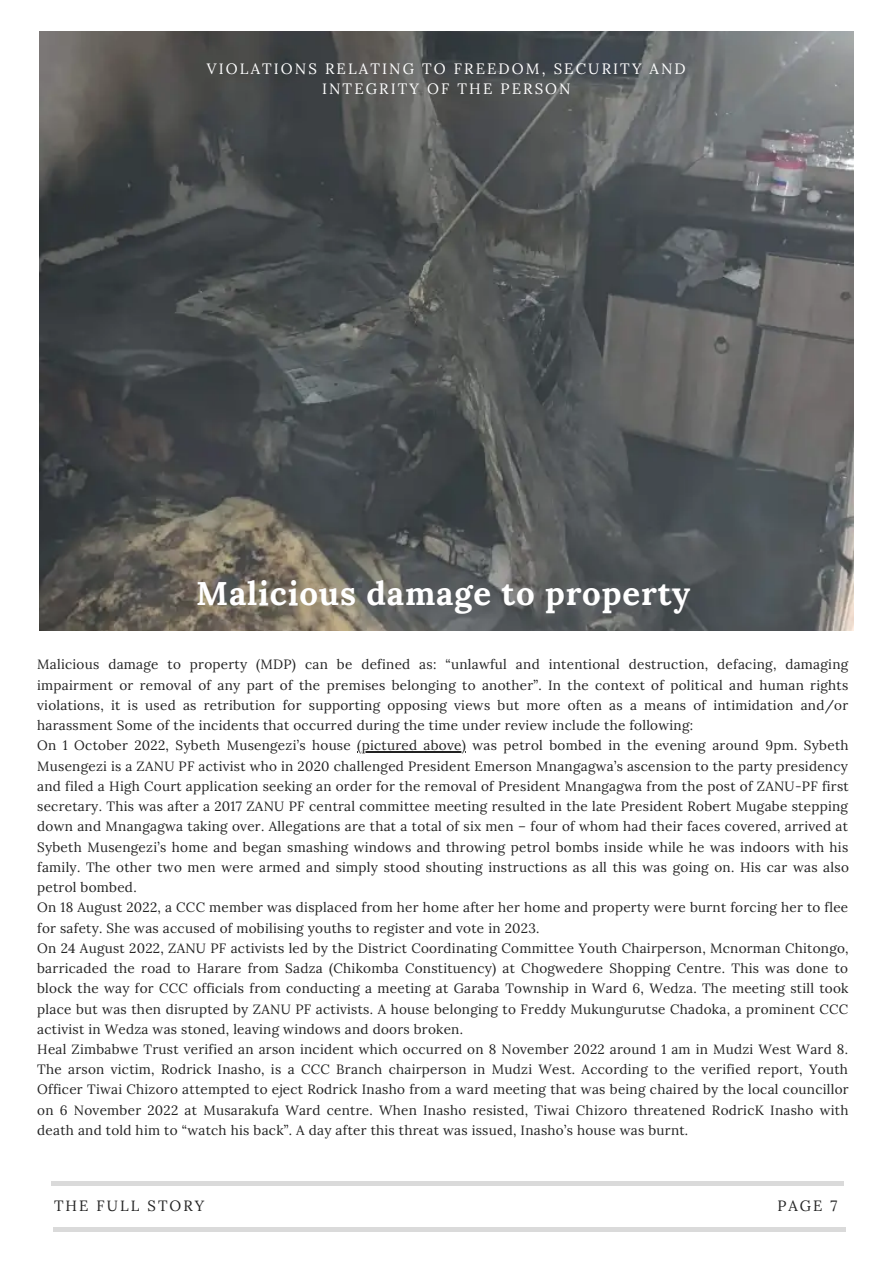
<style>
.page{position:relative;width:893px;height:1264px;background:#fff}
.page>*{position:absolute;margin:0;border:0;box-sizing:border-box;transform-origin:0 0}
.t1{font:700 33px "Lora";letter-spacing:.025em;color:#fff}
.t2{font:15px/20.2px "Lora";letter-spacing:.14em;color:#fff;text-align:center}
.t3{font:14.85px "Lora";letter-spacing:.14em;color:#222}
.t4{font:13.5px/20.2px "Lora";letter-spacing:.02em;color:#222}
</style>
<div class="page">
<hr style="left:51px;top:1181px;width:793px;height:4px;background:#dadada">
<hr style="left:53px;top:1227px;width:792px;height:3px;background:#000">
<img style="left:39px;top:32px;width:814px;height:599px">
<hr style="left:357px;top:751px;width:109px;height:1px;background:#222">
<p class="t2" style="left:207px;top:58px;width:480px">VIOLATIONS RELATING TO FREEDOM, SECURITY AND<br>INTEGRITY OF THE PERSON</p>
<h1 class="t1" style="left:196px;top:572px;width:495px">Malicious damage to property</h1>
<p class="t4" style="left:37px;top:654px;width:813px">Malicious damage to property (MDP) can be defined as: “unlawful and intentional destruction, defacing, damaging impairment or removal of any part of the premises belonging to another”. In the context of political and human rights violations, it is used as retribution for supporting opposing views but more often as a means of intimidation and/or harassment Some of the incidents that occurred during the time under review include the following:<br>On 1 October 2022, Sybeth Musengezi’s house (pictured above) was petrol bombed in the evening around 9pm. Sybeth Musengezi is a ZANU PF activist who in 2020 challenged President Emerson Mnangagwa’s ascension to the party presidency and filed a High Court application seeking an order for the removal of President Mnangagwa from the post of ZANU-PF first secretary. This was after a 2017 ZANU PF central committee meeting resulted in the late President Robert Mugabe stepping down and Mnangagwa taking over. Allegations are that a total of six men – four of whom had their faces covered, arrived at Sybeth Musengezi’s home and began smashing windows and throwing petrol bombs inside while he was indoors with his family. The other two men were armed and simply stood shouting instructions as all this was going on. His car was also petrol bombed.<br>On 18 August 2022, a CCC member was displaced from her home after her home and property were burnt forcing her to flee for safety. She was accused of mobilising youths to register and vote in 2023.<br>On 24 August 2022, ZANU PF activists led by the District Coordinating Committee Youth Chairperson, Mcnorman Chitongo, barricaded the road to Harare from Sadza (Chikomba Constituency) at Chogwedere Shopping Centre. This was done to block the way for CCC officials from conducting a meeting at Garaba Township in Ward 6, Wedza. The meeting still took place but was then disrupted by ZANU PF activists. A house belonging to Freddy Mukungurutse Chadoka, a prominent CCC activist in Wedza was stoned, leaving windows and doors broken.<br>Heal Zimbabwe Trust verified an arson incident which occurred on 8 November 2022 around 1 am in Mudzi West Ward 8.<br>The arson victim, Rodrick Inasho, is a CCC Branch chairperson in Mudzi West. According to the verified report, Youth Officer Tiwai Chizoro attempted to eject Rodrick Inasho from a ward meeting that was being chaired by the local councillor on 6 November 2022 at Musarakufa Ward centre. When Inasho resisted, Tiwai Chizoro threatened RodricK Inasho with death and told him to “watch his back”. A day after this threat was issued, Inasho’s house was burnt.</p>
<p class="t3" style="left:54px;top:1195px;width:152px">THE FULL STORY</p>
<p class="t3" style="left:777px;top:1195px;width:62px">PAGE 7</p>
</div>
